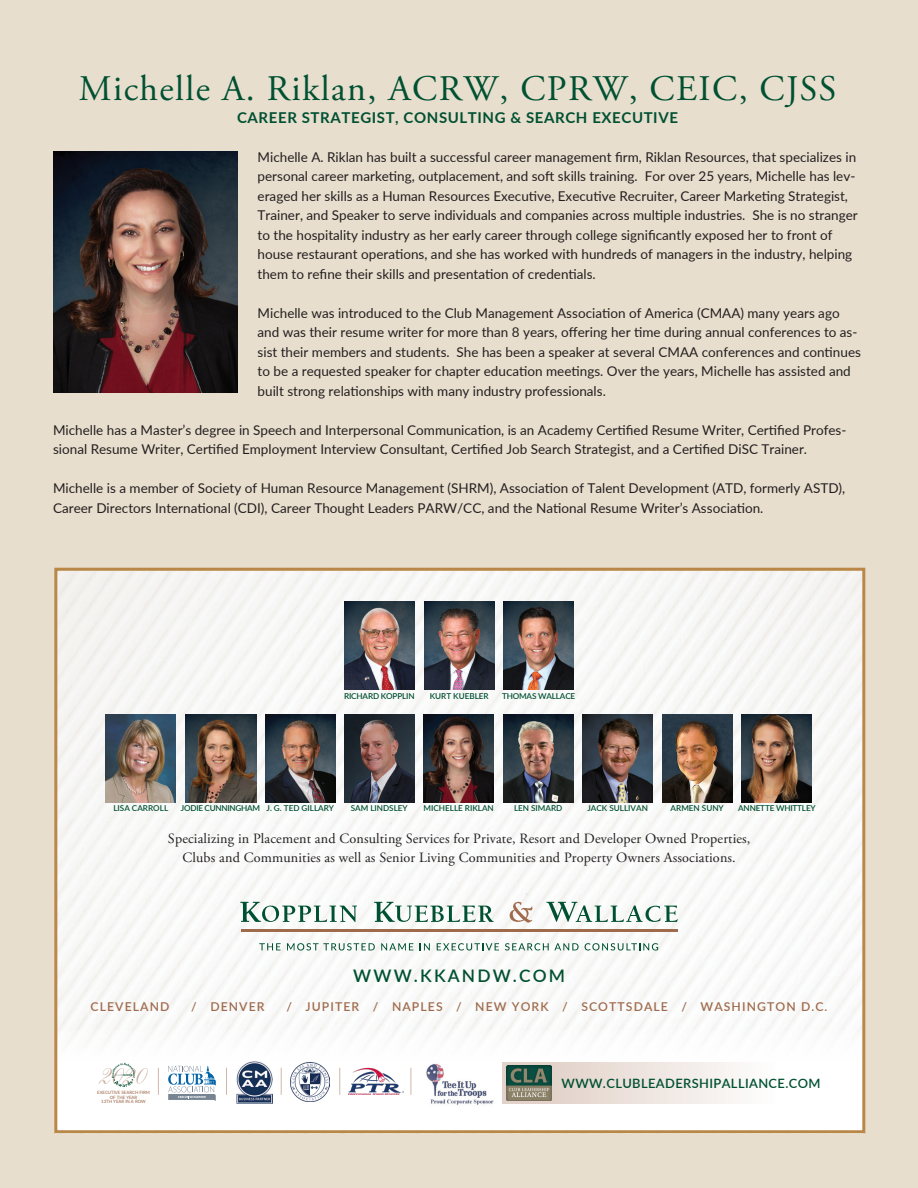
<style>
.page{position:relative;width:918px;height:1188px;background:#e8decd}
.page>*{position:absolute;margin:0;border:0;box-sizing:border-box;transform-origin:0 0}
.t1{font:36px "Adobe Garamond Pro";letter-spacing:.04em;color:#005032}
.t2{font:600 17.4px "Lato";letter-spacing:.125em;color:#005032}
.t3{font:700 15px "Lato";letter-spacing:.04em;color:#005032}
.t4{font:14.1px "Adobe Garamond Pro";letter-spacing:.01em;color:#231f20}
.t5{font:13.5px/19.5px "Lato";color:#231f20}
.t6{font:600 12.9px "Lato";letter-spacing:.03em;color:#005032}
.t7{font:600 12.15px "Lato";letter-spacing:.09em;color:#a06b4d}
.t8{font:600 8.1px "Lato";color:#005032}
.t9{font:600 8.1px "Lato";letter-spacing:-.02em;color:#005032}
.t10{font:600 8.1px "Lato";letter-spacing:-.03em;color:#005032}
.t11{font:500 4.5px "Lato";letter-spacing:-.01em;color:#a06b4d}
</style>
<div class="page">
<img style="left:53px;top:151px;width:184px;height:241px">
<img style="left:58px;top:572px;width:803px;height:562px">
<div style="left:55px;top:1030px;width:808px;height:100px;background:#fff"></div>
<img style="left:345px;top:602px;width:70px;height:88px">
<img style="left:424px;top:602px;width:70px;height:88px">
<img style="left:504px;top:602px;width:70px;height:88px">
<img style="left:186px;top:714px;width:70px;height:88px">
<img style="left:106px;top:714px;width:70px;height:88px">
<img style="left:265px;top:714px;width:71px;height:88px">
<img style="left:424px;top:714px;width:70px;height:88px">
<img style="left:583px;top:714px;width:70px;height:88px">
<img style="left:742px;top:714px;width:70px;height:88px">
<img style="left:662px;top:714px;width:70px;height:88px">
<img style="left:503px;top:714px;width:70px;height:88px">
<img style="left:344px;top:714px;width:70px;height:88px">
<svg style="left:240px;top:902px;width:117px;height:20px"></svg>
<svg style="left:374px;top:902px;width:120px;height:20px"></svg>
<svg style="left:510px;top:902px;width:22px;height:21px"></svg>
<svg style="left:547px;top:902px;width:131px;height:20px"></svg>
<svg style="left:259px;top:943px;width:22px;height:7px"></svg>
<svg style="left:287px;top:943px;width:88px;height:8px"></svg>
<svg style="left:381px;top:943px;width:32px;height:7px"></svg>
<svg style="left:420px;top:943px;width:10px;height:7px"></svg>
<svg style="left:437px;top:943px;width:62px;height:8px"></svg>
<svg style="left:505px;top:943px;width:74px;height:8px"></svg>
<svg style="left:585px;top:943px;width:73px;height:8px"></svg>
<hr style="left:241px;top:929px;width:436px;height:3px;background:#a06b4d">
<svg style="left:99px;top:1063px;width:49px;height:24px"></svg>
<svg style="left:168px;top:1066px;width:48px;height:35px"></svg>
<img style="left:236px;top:1061px;width:37px;height:43px">
<svg style="left:226px;top:1068px;width:1px;height:27px"></svg>
<svg style="left:158px;top:1068px;width:1px;height:27px"></svg>
<svg style="left:281px;top:1068px;width:1px;height:27px"></svg>
<svg style="left:339px;top:1068px;width:1px;height:27px"></svg>
<svg style="left:411px;top:1068px;width:1px;height:27px"></svg>
<img style="left:290px;top:1062px;width:39px;height:39px">
<img style="left:349px;top:1067px;width:54px;height:27px">
<img style="left:426px;top:1064px;width:61px;height:34px">
<img style="left:430px;top:1099px;width:64px;height:6px">
<div style="left:503px;top:1062px;width:311px;height:42px;background:linear-gradient(to right,#deccc2,#fff)"></div>
<img style="left:506px;top:1065px;width:46px;height:36px">
<div style="left:54px;top:568px;width:811px;height:565px;border:3px solid #b98747"></div>
<p class="t1" style="left:79px;top:67px;width:759px">Michelle A. Riklan, ACRW, CPRW, CEIC, CJSS</p>
<p class="t3" style="left:237px;top:106px;width:442px">CAREER STRATEGIST, CONSULTING &amp; SEARCH EXECUTIVE</p>
<p class="t5" style="left:258px;top:146px;width:602px">Michelle A. Riklan has built a successful career management firm, Riklan Resources, that specializes in personal career marketing, outplacement, and soft skills training. For over 25 years, Michelle has lev&shy;eraged her skills as a Human Resources Executive, Executive Recruiter, Career Marketing Strategist, Trainer, and Speaker to serve individuals and companies across multiple industries. She is no stranger to the hospitality industry as her early career through college significantly exposed her to front of house restaurant operations, and she has worked with hundreds of managers in the industry, helping them to refine their skills and presentation of credentials.</p>
<p class="t5" style="left:258px;top:302px;width:605px">Michelle was introduced to the Club Management Association of America (CMAA) many years ago and was their resume writer for more than 8 years, offering her time during annual conferences to as&shy;sist their members and students. She has been a speaker at several CMAA conferences and continues to be a requested speaker for chapter education meetings. Over the years, Michelle has assisted and built strong relationships with many industry professionals.</p>
<p class="t5" style="left:53px;top:419px;width:795px">Michelle has a Master’s degree in Speech and Interpersonal Communication, is an Academy Certified Resume Writer, Certified Profes&shy;sional Resume Writer, Certified Employment Interview Consultant, Certified Job Search Strategist, and a Certified DiSC Trainer.</p>
<p class="t5" style="left:53px;top:478px;width:794px">Michelle is a member of Society of Human Resource Management (SHRM), Association of Talent Development (ATD, formerly ASTD),<br>Career Directors International (CDI), Career Thought Leaders PARW/CC, and the National Resume Writer’s Association.</p>
<p class="t9" style="left:344px;top:690px;width:72px">RICHARD KOPPLIN</p>
<p class="t8" style="left:430px;top:690px;width:61px">KURT KUEBLER</p>
<p class="t9" style="left:502px;top:690px;width:75px">THOMAS WALLACE</p>
<p class="t8" style="left:113px;top:803px;width:56px">LISA CARROLL</p>
<p class="t10" style="left:181px;top:803px;width:81px">JODIE CUNNINGHAM</p>
<p class="t8" style="left:267px;top:803px;width:69px">J. G. TED GILLARY</p>
<p class="t8" style="left:351px;top:803px;width:59px">SAM LINDSLEY</p>
<p class="t8" style="left:424px;top:803px;width:72px">MICHELLE RIKLAN</p>
<p class="t8" style="left:514px;top:803px;width:50px">LEN SIMARD</p>
<p class="t8" style="left:587px;top:803px;width:62px">JACK SULLIVAN</p>
<p class="t8" style="left:671px;top:803px;width:55px">ARMEN SUNY</p>
<p class="t9" style="left:738px;top:803px;width:79px">ANNETTE WHITTLEY</p>
<p class="t4" style="left:168px;top:830px;width:584px">Specializing in Placement and Consulting Services for Private, Resort and Developer Owned Properties,</p>
<p class="t4" style="left:183px;top:849px;width:555px">Clubs and Communities as well as Senior Living Communities and Property Owners Associations.</p>
<p class="t2" style="left:353px;top:963px;width:213px">WWW.KKANDW.COM</p>
<p class="t7" style="left:91px;top:998px;width:80px">CLEVELAND</p>
<p class="t7" style="left:191px;top:998px;width:75px">/ DENVER</p>
<p class="t7" style="left:286px;top:998px;width:543px">/ JUPITER / NAPLES / NEW YORK / SCOTTSDALE / WASHINGTON D.C.</p>
<p class="t11" style="left:97px;top:1089px;width:54px">EXECUTIVE SEARCH FIRM</p>
<p class="t11" style="left:110px;top:1094px;width:29px">OF THE YEAR</p>
<p class="t11" style="left:101px;top:1099px;width:46px">13TH YEAR IN A ROW</p>
<p class="t6" style="left:562px;top:1074px;width:261px">WWW.CLUBLEADERSHIPALLIANCE.COM</p>
</div>
